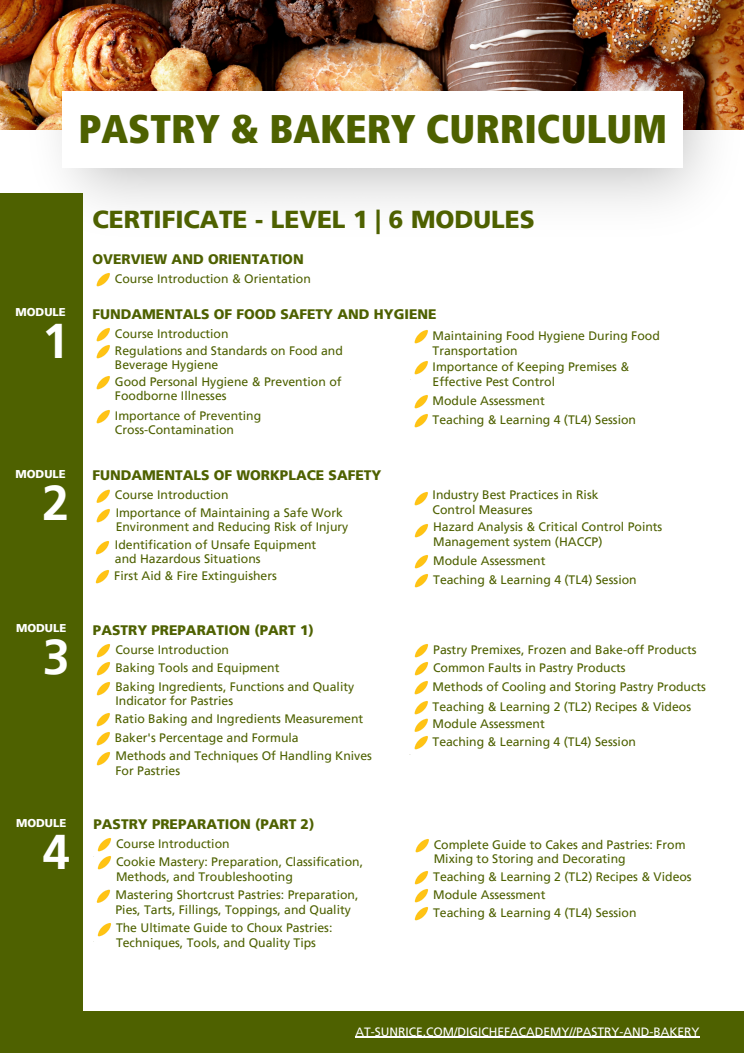
<style>
.page{position:relative;width:744px;height:1053px;background:#fff}
.page>*{position:absolute;margin:0;border:0;box-sizing:border-box;transform-origin:0 0}
.t1{font:700 48.56px "Frutiger LT Pro";color:#fff}
.t2{font:900 condensed 40px "Frutiger LT Std";color:#4e6100}
.t3{font:900 24.48px "Frutiger LT Pro";color:#4e6100}
.t4{font:900 13.76px "Frutiger LT Pro";color:#4e6100}
.t5{font:12.24px/14.5px "Frutiger LT Pro";color:#4e6100}
.t6{font:12px "Frutiger LT Pro";color:#fff}
.t7{font:900 11.32px "Frutiger LT Pro";color:#fff}
</style>
<div class="page">
<img style="left:10px;top:129px;width:734px;height:75px">
<div style="left:0;top:1010px;width:744px;height:42px;background:#4e6100"></div>
<div style="left:0;top:193px;width:83px;height:839px;background:#4e6100"></div>
<img style="left:0;top:0;width:744px;height:129px">
<div style="left:62px;top:91px;width:620px;height:76px;background:#fff"></div>
<img style="left:96px;top:273px;width:14px;height:14px">
<img style="left:96px;top:328px;width:14px;height:13px">
<img style="left:96px;top:341px;width:14px;height:18px">
<img style="left:96px;top:376px;width:14px;height:14px">
<img style="left:96px;top:410px;width:14px;height:14px">
<img style="left:414px;top:330px;width:14px;height:14px">
<img style="left:414px;top:361px;width:14px;height:14px">
<img style="left:414px;top:395px;width:14px;height:14px">
<img style="left:414px;top:414px;width:14px;height:14px">
<img style="left:96px;top:489px;width:14px;height:14px">
<img style="left:414px;top:492px;width:14px;height:14px">
<img style="left:96px;top:509px;width:14px;height:14px">
<img style="left:95px;top:541px;width:14px;height:14px">
<img style="left:95px;top:570px;width:14px;height:14px">
<img style="left:414px;top:524px;width:14px;height:14px">
<img style="left:414px;top:555px;width:14px;height:14px">
<img style="left:414px;top:574px;width:14px;height:14px">
<img style="left:96px;top:644px;width:14px;height:14px">
<img style="left:96px;top:662px;width:14px;height:34px">
<img style="left:96px;top:732px;width:14px;height:34px">
<img style="left:414px;top:644px;width:14px;height:14px">
<img style="left:414px;top:662px;width:14px;height:14px">
<img style="left:414px;top:681px;width:14px;height:33px">
<img style="left:414px;top:714px;width:14px;height:18px">
<img style="left:96px;top:713px;width:14px;height:14px">
<img style="left:414px;top:736px;width:14px;height:14px">
<img style="left:97px;top:838px;width:14px;height:14px">
<img style="left:93px;top:856px;width:18px;height:14px">
<img style="left:97px;top:923px;width:14px;height:14px">
<img style="left:96px;top:889px;width:14px;height:14px">
<img style="left:415px;top:839px;width:14px;height:14px">
<hr style="left:355px;top:1036px;width:221px;height:1px;background:#fff">
<hr style="left:576px;top:1036px;width:123px;height:1px;background:#fff">
<img style="left:414px;top:871px;width:14px;height:14px">
<img style="left:414px;top:889px;width:14px;height:14px">
<img style="left:414px;top:907px;width:14px;height:14px">
<p class="t2" style="left:79px;top:113px;width:590px">PASTRY &amp; BAKERY CURRICULUM</p>
<p class="t3" style="left:92px;top:204px;width:444px">CERTIFICATE - LEVEL 1 | 6 MODULES</p>
<p class="t4" style="left:92px;top:250px;width:213px">OVERVIEW AND ORIENTATION</p>
<p class="t5" style="left:115px;top:271px;width:197px">Course Introduction &amp; Orientation</p>
<p class="t7" style="left:16px;top:305px;width:52px">MODULE</p>
<p class="t4" style="left:92px;top:305px;width:346px">FUNDAMENTALS OF FOOD SAFETY AND HYGIENE</p>
<p class="t1" style="left:42px;top:311px;width:29px">1</p>
<h2 class="t5" style="left:115px;top:326px;width:115px">Course Introduction</h2>
<p class="t5" style="left:433px;top:328px;width:229px">Maintaining Food Hygiene During Food<br>Transportation</p>
<p class="t5" style="left:433px;top:360px;width:198px">Importance of Keeping Premises &amp;<br>Effective Pest Control</p>
<p class="t5" style="left:433px;top:393px;width:114px">Module Assessment</p>
<p class="t5" style="left:433px;top:412px;width:205px">Teaching &amp; Learning 4 (TL4) Session</p>
<p class="t5" style="left:115px;top:343px;width:229px">Regulations and Standards on Food and<br>Beverage Hygiene</p>
<p class="t5" style="left:115px;top:374px;width:228px">Good Personal Hygiene &amp; Prevention of<br>Foodborne Illnesses</p>
<p class="t5" style="left:115px;top:408px;width:148px">Importance of Preventing</p>
<p class="t5" style="left:115px;top:422px;width:121px">Cross-Contamination</p>
<p class="t7" style="left:16px;top:467px;width:52px">MODULE</p>
<p class="t1" style="left:42px;top:473px;width:29px">2</p>
<p class="t5" style="left:433px;top:487px;width:168px">Industry Best Practices in Risk</p>
<h3 class="t4" style="left:92px;top:467px;width:291px">FUNDAMENTALS OF WORKPLACE SAFETY</h3>
<p class="t5" style="left:115px;top:488px;width:115px">Course Introduction</p>
<p class="t5" style="left:433px;top:502px;width:102px">Control Measures</p>
<p class="t5" style="left:116px;top:505px;width:234px;line-height:14.6px">Importance of Maintaining a Safe Work<br>Environment and Reducing Risk of Injury</p>
<p class="t5" style="left:115px;top:537px;width:203px;line-height:14.6px">Identification of Unsafe Equipment and Hazardous Situations</p>
<p class="t5" style="left:114px;top:568px;width:164px">First Aid &amp; Fire Extinguishers</p>
<p class="t5" style="left:433px;top:519px;width:231px">Hazard Analysis &amp; Critical Control Points<br>Management system (HACCP)</p>
<p class="t5" style="left:433px;top:553px;width:114px">Module Assessment</p>
<p class="t5" style="left:433px;top:572px;width:205px">Teaching &amp; Learning 4 (TL4) Session</p>
<p class="t7" style="left:16px;top:621px;width:52px">MODULE</p>
<p class="t1" style="left:43px;top:627px;width:29px">3</p>
<p class="t7" style="left:16px;top:815px;width:52px">MODULE</p>
<p class="t1" style="left:43px;top:821px;width:29px">4</p>
<p class="t4" style="left:93px;top:621px;width:222px">PASTRY PREPARATION (PART 1)</p>
<p class="t5" style="left:116px;top:642px;width:115px">Course Introduction</p>
<p class="t5" style="left:116px;top:660px;width:166px">Baking Tools and Equipment</p>
<p class="t5" style="left:116px;top:679px;width:240px">Baking Ingredients, Functions and Quality<br>Indicator for Pastries</p>
<h3 class="t5" style="left:115px;top:711px;width:250px">Ratio Baking and Ingredients Measurement</h3>
<p class="t5" style="left:115px;top:730px;width:185px">Baker's Percentage and Formula</p>
<p class="t5" style="left:116px;top:748px;width:258px">Methods and Techniques Of Handling Knives<br>For Pastries</p>
<p class="t4" style="left:93px;top:816px;width:222px">PASTRY PREPARATION (PART 2)</p>
<p class="t5" style="left:116px;top:836px;width:115px">Course Introduction</p>
<p class="t5" style="left:116px;top:854px;width:249px">Cookie Mastery: Preparation, Classification,<br>Methods, and Troubleshooting</p>
<p class="t5" style="left:116px;top:920px;width:218px">The Ultimate Guide to Choux Pastries:<br>Techniques, Tools, and Quality Tips</p>
<p class="t5" style="left:116px;top:887px;width:244px">Mastering Shortcrust Pastries: Preparation,<br>Pies, Tarts, Fillings, Toppings, and Quality</p>
<p class="t5" style="left:433px;top:642px;width:265px">Pastry Premixes, Frozen and Bake-off Products</p>
<p class="t5" style="left:433px;top:660px;width:194px">Common Faults in Pastry Products</p>
<p class="t5" style="left:433px;top:679px;width:275px">Methods of Cooling and Storing Pastry Products</p>
<p class="t5" style="left:433px;top:699px;width:260px">Teaching &amp; Learning 2 (TL2) Recipes &amp; Videos</p>
<p class="t5" style="left:433px;top:716px;width:114px">Module Assessment</p>
<p class="t5" style="left:433px;top:734px;width:205px">Teaching &amp; Learning 4 (TL4) Session</p>
<p class="t5" style="left:434px;top:837px;width:253px">Complete Guide to Cakes and Pastries: From<br>Mixing to Storing and Decorating</p>
<p class="t5" style="left:433px;top:869px;width:260px">Teaching &amp; Learning 2 (TL2) Recipes &amp; Videos</p>
<p class="t5" style="left:433px;top:887px;width:114px">Module Assessment</p>
<p class="t5" style="left:433px;top:904px;width:205px">Teaching &amp; Learning 4 (TL4) Session</p>
<p class="t6" style="left:355px;top:1024px;width:346px">AT-SUNRICE.COM/DIGICHEFACADEMY//PASTRY-AND-BAKERY</p>
</div>
